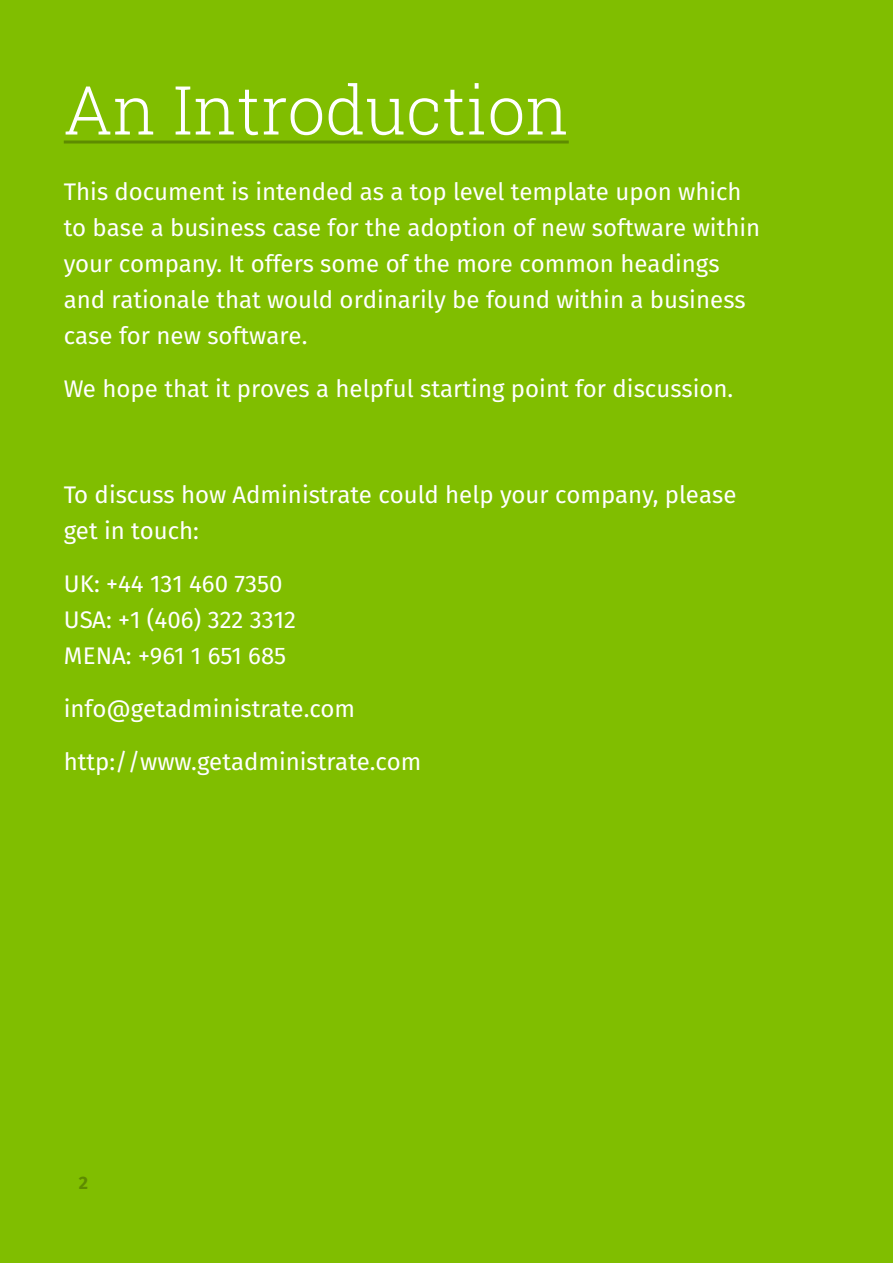
<style>
.page{position:relative;width:893px;height:1263px;background:#80be00}
.page>*{position:absolute;margin:0;border:0;box-sizing:border-box;transform-origin:0 0}
.t1{font:300 67.5px "Roboto Slab";color:#fff}
.t2{font:24px/36px "Fira Sans";color:#fff}
.t3{font:700 18px "Fira Sans";color:#5e8b00}
</style>
<div class="page">
<hr style="left:64px;top:141px;width:505px;height:3px;background:#5e8b00">
<h1 class="t1" style="left:64px;top:64px;width:507px">An Introduction</h1>
<p class="t2" style="left:64px;top:176px;width:698px">This document is intended as a top level template upon which to base a business case for the adoption of new software within your company. It offers some of the more common headings and rationale that would ordinarily be found within a business case for new software.</p>
<p class="t2" style="left:64px;top:373px;width:671px">We hope that it proves a helpful starting point for discussion.</p>
<p class="t2" style="left:64px;top:479px;width:674px">To discuss how Administrate could help your company, please get in touch:</p>
<p class="t2" style="left:64px;top:568px;width:234px">UK: +44 131 460 7350<br>USA: +1 (406) 322 3312<br>MENA: +961 1 651 685</p>
<p class="t2" style="left:64px;top:693px;width:293px">info@getadministrate.com</p>
<p class="t2" style="left:64px;top:746px;width:359px">http://www.getadministrate.com</p>
<p class="t3" style="left:79px;top:1169px;width:11px">2</p>
</div>
